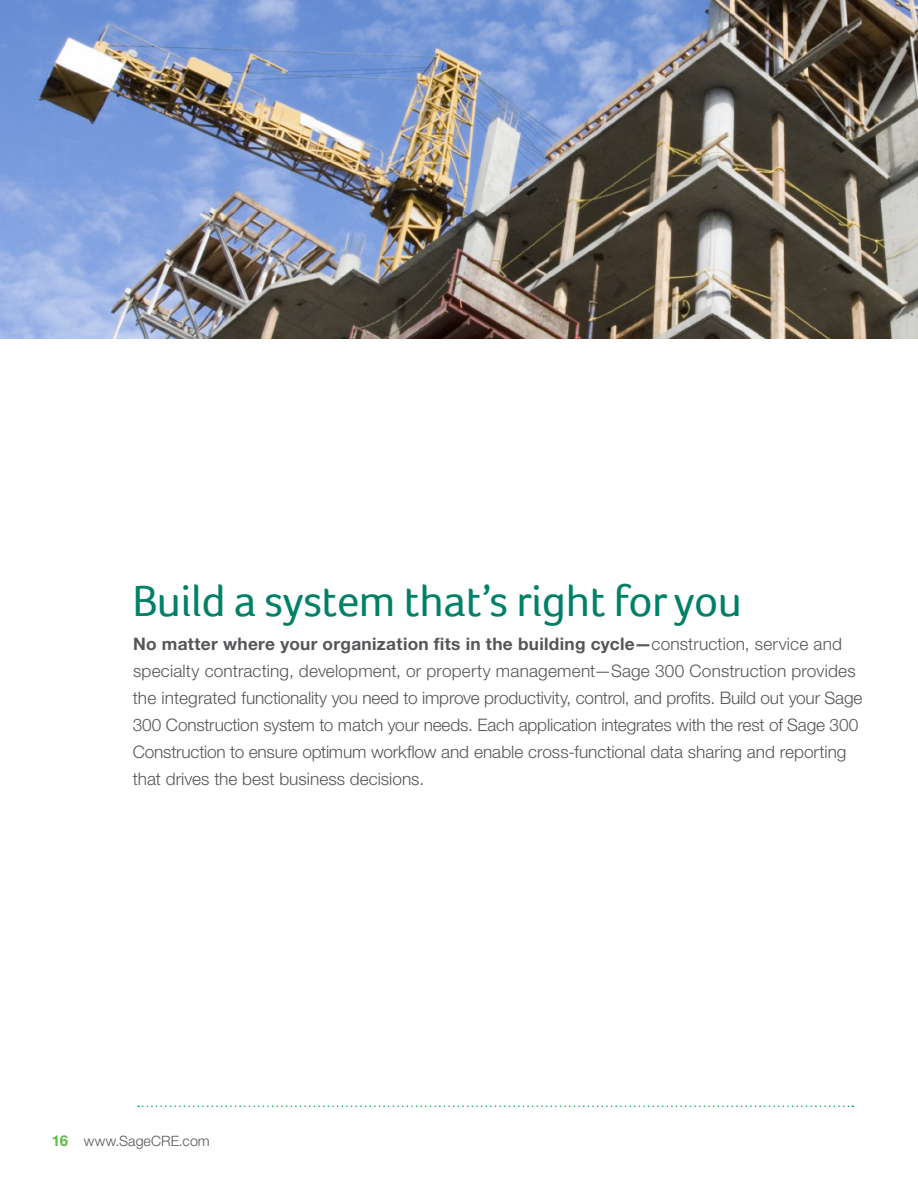
<style>
.page{position:relative;width:918px;height:1188px;background:#fff}
.page>*{position:absolute;margin:0;border:0;box-sizing:border-box;transform-origin:0 0}
.t1{font:45px "Foco";letter-spacing:-.01em;color:#008066}
.t2{font:300 17.25px/27px "Helvetica Neue LT Std";letter-spacing:-.005em;color:#56565a}
.t3{font:300 14.25px "Helvetica Neue LT Std";letter-spacing:.005em;color:#56565a}
.s1{font-weight:700}
.s2{font-family:"Helvetica Neue";font-weight:700;font-size:15px;color:#62bb46}
</style>
<div class="page">
<img style="left:0;top:0;width:918px;height:338px">
<svg style="left:138px;top:1106px;width:715px;height:1px"></svg>
<h1 class="t1" style="left:133px;top:575px;width:611px">Build a system that’s right for you</h1>
<p class="t2" style="left:133px;top:630px;width:731px"><span class="s1">No matter where your organization fits in the building cycle—</span>construction, service and specialty contracting, development, or property management—Sage 300 Construction provides the integrated functionality you need to improve productivity, control, and profits. Build out your Sage 300 Construction system to match your needs. Each application integrates with the rest of Sage 300<br>Construction to ensure optimum workflow and enable cross-functional data sharing and reporting that drives the best business decisions.</p>
<p class="t3" style="left:52px;top:1133px;width:160px"><span class="s2">16</span> www.SageCRE.com</p>
</div>
